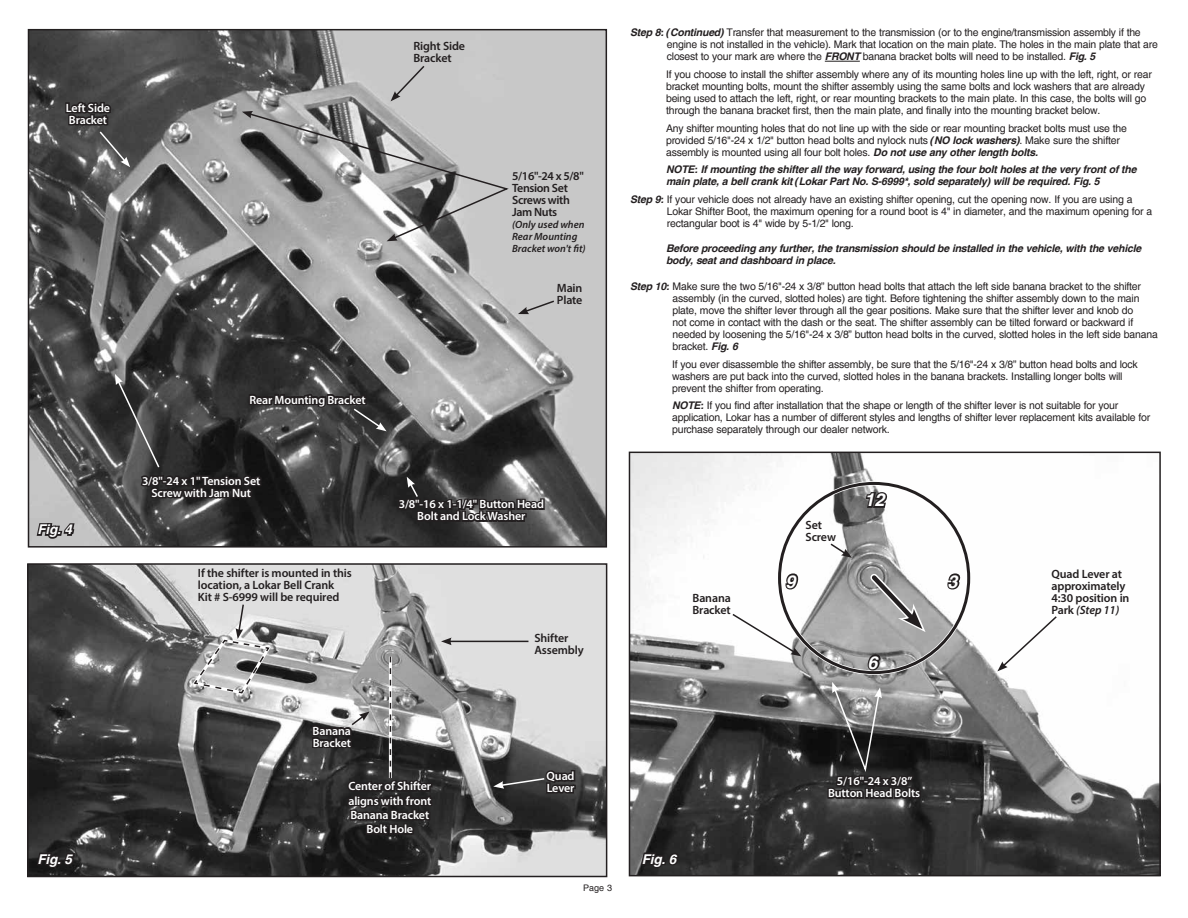
<style>
.page{position:relative;width:1188px;height:918px;background:#fff}
.page>*{position:absolute;margin:0;border:0;box-sizing:border-box;transform-origin:0 0}
.t1{font:italic 700 18px "Helvetica";color:#fff}
.t2{font:italic 700 13.5px "Helvetica";letter-spacing:-.015em;color:#fff}
.t3{font:600 12px/12px "Myriad Pro";letter-spacing:-.01em;color:#fff;text-align:center}
.t4{font:600 12px/12px "Myriad Pro";letter-spacing:-.01em;color:#231f20}
.t5{font:600 12px/12px "Myriad Pro";letter-spacing:-.03em;color:#231f20}
.t6{font:10.5px/12px "Helvetica";letter-spacing:-.02em;color:#231f20}
.t7{font:italic 700 10.5px/12px "Helvetica";letter-spacing:-.02em;color:#231f20}
.t8{font:italic 600 10.5px/12px "Myriad Pro";color:#231f20}
.t9{font:9px "Helvetica";color:#231f20}
.s1{font-weight:700;font-style:italic}
.s2{font-style:italic}
</style>
<div class="page">
<img style="left:632px;top:455px;width:526px;height:418px">
<div style="left:629px;top:452px;width:532px;height:424px;border:2px solid #231f20"></div>
<img style="left:30px;top:566px;width:574px;height:308px">
<div style="left:27px;top:563px;width:580px;height:314px;border:2px solid #231f20"></div>
<img style="left:31px;top:32px;width:573px;height:513px">
<div style="left:28px;top:29px;width:579px;height:519px;border:2px solid #231f20"></div>
<hr style="left:825px;top:61px;width:35px;height:1px;background:#231f20">
<svg style="left:639px;top:850px;width:41px;height:20px"></svg>
<svg style="left:865px;top:652px;width:17px;height:20px"></svg>
<svg style="left:864px;top:490px;width:25px;height:20px"></svg>
<svg style="left:946px;top:571px;width:16px;height:21px"></svg>
<svg style="left:784px;top:572px;width:17px;height:19px"></svg>
<svg style="left:35px;top:851px;width:42px;height:19px"></svg>
<svg style="left:35px;top:498px;width:41px;height:43px;background:#a0a0a0"></svg>
<svg style="left:395px;top:459px;width:151px;height:89px;background:#454444"></svg>
<svg style="left:64px;top:82px;width:66px;height:85px;background:#4c4b4c"></svg>
<svg style="left:115px;top:362px;width:272px;height:174px;background:#3c3b3b"></svg>
<svg style="left:518px;top:299px;width:38px;height:15px"></svg>
<svg style="left:242px;top:111px;width:269px;height:130px;background:#9f9f9f"></svg>
<svg style="left:391px;top:64px;width:35px;height:37px"></svg>
<hr style="left:449px;top:641px;width:79px;height:1px;background:#231f20">
<svg style="left:441px;top:638px;width:11px;height:7px"></svg>
<svg style="left:493px;top:738px;width:84px;height:80px;background:#575757"></svg>
<svg style="left:731px;top:612px;width:70px;height:44px"></svg>
<svg style="left:829px;top:542px;width:23px;height:16px"></svg>
<svg style="left:997px;top:615px;width:61px;height:56px"></svg>
<svg style="left:826px;top:682px;width:97px;height:129px;background:#525151"></svg>
<svg style="left:190px;top:603px;width:83px;height:94px;background:#b4b4b4"></svg>
<svg style="left:310px;top:657px;width:124px;height:186px;background:#626161"></svg>
<svg style="left:864px;top:567px;width:62px;height:65px;background:#a7a7a7"></svg>
<p class="t3" style="left:66px;top:102px;width:46px;text-align:left">Left Side<br>Bracket</p>
<p class="t2" style="left:38px;top:522px;width:36px">Fig. 4</p>
<p class="t2" style="left:38px;top:851px;width:36px">Fig. 5</p>
<p class="t4" style="left:413px;top:39px;width:53px">Right Side<br>Bracket</p>
<p class="t5" style="left:512px;top:169px;width:73px">5/16"-24 x 5/8"<br>Tension Set<br>Screws with<br>Jam Nuts</p>
<p class="t8" style="left:512px;top:218px;width:75px">(Only used when<br>Rear Mounting<br>Bracket won't fit)</p>
<p class="t4" style="left:557px;top:282px;width:27px">Main<br>Plate</p>
<p class="t3" style="left:249px;top:393px;width:118px">Rear Mounting Bracket</p>
<p class="t3" style="left:142px;top:474px;width:120px">3/8"-24 x 1" Tension Set<br>Screw with Jam Nut</p>
<p class="t3" style="left:399px;top:498px;width:147px">3/8"-16 x 1-1/4" Button Head<br>Bolt and Lock Washer</p>
<p class="t6" style="left:667px;top:27px;width:493px;text-indent:-37px"><span class="s1">Step 8: (Continued)</span> Transfer that measurement to the transmission (or to the engine/transmission assembly if the engine is not installed in the vehicle). Mark that location on the main plate. The holes in the main plate that are closest to your mark are where the <span class="s1">FRONT</span> banana bracket bolts will need to be installed. <span class="s1">Fig. 5</span></p>
<p class="t6" style="left:666px;top:68px;width:487px">If you choose to install the shifter assembly where any of its mounting holes line up with the left, right, or rear bracket mounting bolts, mount the shifter assembly using the same bolts and lock washers that are already being used to attach the left, right, or rear mounting brackets to the main plate. In this case, the bolts will go through the banana bracket first, then the main plate, and finally into the mounting bracket below.</p>
<p class="t6" style="left:666px;top:122px;width:462px">Any shifter mounting holes that do not line up with the side or rear mounting bracket bolts must use the provided 5/16"-24 x 1/2" button head bolts and nylock nuts <span class="s1">(NO lock washers)</span>. Make sure the shifter assembly is mounted using all four bolt holes. <span class="s1">Do not use any other length bolts.</span></p>
<p class="t7" style="left:666px;top:164px;width:472px">NOTE: If mounting the shifter all the way forward, using the four bolt holes at the very front of the main plate, a bell crank kit (Lokar Part No. S-6999*, sold separately) will be required. Fig. 5</p>
<p class="t6" style="left:667px;top:193px;width:487px;text-indent:-37px"><span class="s1">Step 9:</span> If your vehicle does not already have an existing shifter opening, cut the opening now. If you are using a<br>Lokar Shifter Boot, the maximum opening for a round boot is 4" in diameter, and the maximum opening for a rectangular boot is 4" wide by 5-1/2" long.</p>
<p class="t7" style="left:666px;top:243px;width:477px">Before proceeding any further, the transmission should be installed in the vehicle, with the vehicle body, seat and dashboard in place.</p>
<p class="t6" style="left:673px;top:280px;width:487px;text-indent:-42px"><span class="s1">Step 10:</span> Make sure the two 5/16"-24 x 3/8” button head bolts that attach the left side banana bracket to the shifter assembly (in the curved, slotted holes) are tight. Before tightening the shifter assembly down to the main plate, move the shifter lever through all the gear positions. Make sure that the shifter lever and knob do<br>not come in contact with the dash or the seat. The shifter assembly can be tilted forward or backward if needed by loosening the 5/16"-24 x 3/8” button head bolts in the curved, slotted holes in the left side banana bracket. <span class="s1">Fig. 6</span></p>
<p class="t6" style="left:672px;top:358px;width:467px">If you ever disassemble the shifter assembly, be sure that the 5/16"-24 x 3/8” button head bolts and lock washers are put back into the curved, slotted holes in the banana brackets. Installing longer bolts will prevent the shifter from operating.</p>
<p class="t6" style="left:672px;top:400px;width:480px"><span class="s1">NOTE:</span> If you find after installation that the shape or length of the shifter lever is not suitable for your application, Lokar has a number of different styles and lengths of shifter lever replacement kits available for purchase separately through our dealer network.</p>
<p class="t4" style="left:805px;top:519px;width:32px">Set<br>Screw</p>
<h1 class="t1" style="left:865px;top:490px;width:21px">12</h1>
<p class="t4" style="left:198px;top:566px;width:155px">If the shifter is mounted in this location, a Lokar Bell Crank<br>Kit # S-6999 will be required</p>
<p class="t4" style="left:1052px;top:568px;width:80px">Quad Lever at approximately<br>4:30 position in<br>Park <span class="s2">(Step 11)</span></p>
<h1 class="t1" style="left:786px;top:571px;width:12px">9</h1>
<h1 class="t1" style="left:948px;top:571px;width:12px">3</h1>
<p class="t4" style="left:693px;top:592px;width:40px">Banana<br>Bracket</p>
<p class="t3" style="left:313px;top:724px;width:40px;text-align:left">Banana<br>Bracket</p>
<p class="t3" style="left:348px;top:779px;width:84px;line-height:14.4px">Center of Shifter aligns with front<br>Banana Bracket<br>Bolt Hole</p>
<p class="t4" style="left:534px;top:632px;width:51px">Shifter<br>Assembly</p>
<p class="t3" style="left:547px;top:770px;width:30px;text-align:left">Quad<br>Lever</p>
<p class="t9" style="left:583px;top:883px;width:30px">Page 3</p>
<p class="t2" style="left:642px;top:851px;width:36px">Fig. 6</p>
<h1 class="t1" style="left:868px;top:652px;width:12px">6</h1>
<p class="t3" style="left:828px;top:775px;width:94px">5/16"-24 x 3/8”<br>Button Head Bolts</p>
</div>
